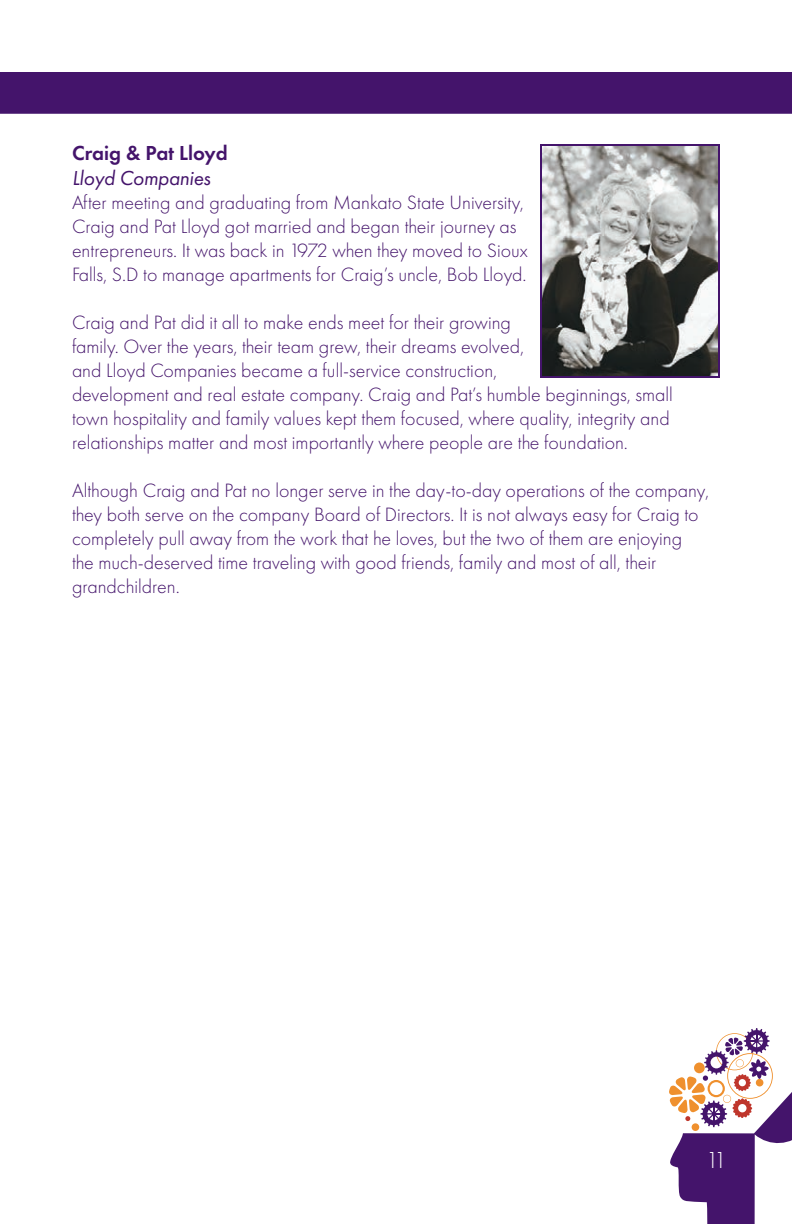
<style>
.page{position:relative;width:792px;height:1224px;background:#fff}
.page>*{position:absolute;margin:0;border:0;box-sizing:border-box;transform-origin:0 0}
.t1{font:300 24px "Futura PT";color:#fff}
.t2{font:600 21px "Futura PT";color:#44146b}
.t3{font:italic 21px "Futura PT";letter-spacing:-.01em;color:#44146b}
.t4{font:300 20px/24px "Futura PT";color:#44146b}
</style>
<div class="page">
<svg style="left:669px;top:1028px;width:123px;height:196px"></svg>
<div style="left:0;top:72px;width:792px;height:42px;background:#44146b"></div>
<svg style="left:543px;top:147px;width:174px;height:228px;background:#8d8e8c"></svg>
<div style="left:540px;top:144px;width:180px;height:234px;border:2px solid #44146b"></div>
<p class="t2" style="left:72px;top:140px;width:157px">Craig &amp; Pat Lloyd</p>
<p class="t3" style="left:72px;top:166px;width:140px">Lloyd Companies</p>
<p class="t4" style="left:72px;top:191px;width:457px">After meeting and graduating from Mankato State University, Craig and Pat Lloyd got married and began their journey as entrepreneurs. It was back in 1972 when they moved to Sioux Falls, S.D to manage apartments for Craig’s uncle, Bob Lloyd.</p>
<p class="t4" style="left:72px;top:311px;width:602px">Craig and Pat did it all to make ends meet for their growing<br>family. Over the years, their team grew, their dreams evolved,<br>and Lloyd Companies became a full-service construction,<br>development and real estate company. Craig and Pat’s humble beginnings, small town hospitality and family values kept them focused, where quality, integrity and relationships matter and most importantly where people are the foundation.</p>
<p class="t4" style="left:72px;top:479px;width:639px">Although Craig and Pat no longer serve in the day-to-day operations of the company, they both serve on the company Board of Directors. It is not always easy for Craig to completely pull away from the work that he loves, but the two of them are enjoying<br>the much-deserved time traveling with good friends, family and most of all, their grandchildren.</p>
<p class="t1" style="left:706px;top:1147px;width:23px">11</p>
</div>
